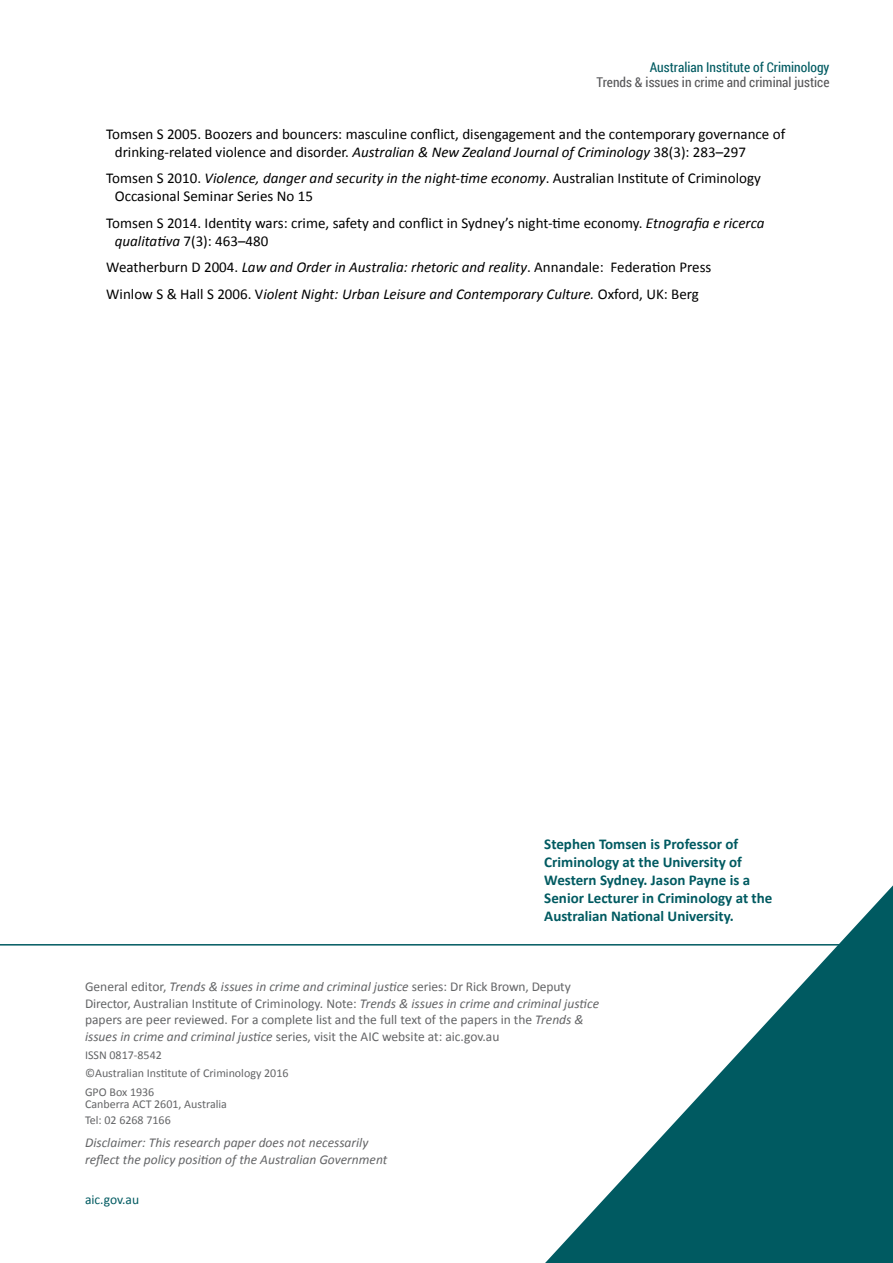
<style>
.page{position:relative;width:893px;height:1263px;background:#fff}
.page>*{position:absolute;margin:0;border:0;box-sizing:border-box;transform-origin:0 0}
.references{font:15px/18px "Calibri";color:#000}
.author_blurb{font:700 15px/18px "Calibri";color:#005a61}
.references-2{font:italic 15px "Calibri";color:#000}
.t1{font:13.5px/16.5px "Calibri";color:#646567}
.t2{font:italic 13.5px/16.5px "Calibri";color:#646567}
.t3{font:13.5px "Roboto Condensed";color:#58585a}
.t4{font:13.5px "Roboto Condensed";color:#005a61}
.t5{font:13.5px "Calibri";color:#005a61}
.t6{font:12px/18.5px "Calibri";color:#646567}
.s1{font-style:italic}
.s2{font-style:normal}
</style>
<div class="page">
<hr style="left:0;top:944px;width:893px;height:1px;background:#005a61">
<svg style="left:438px;top:885px;width:455px;height:378px"></svg>
<p class="t4" style="left:650px;top:58px;width:181px">Australian Institute of Criminology</p>
<p class="t3" style="left:597px;top:73px;width:234px">Trends &amp; issues in crime and criminal justice</p>
<p class="references" style="left:115px;top:124px;width:672px;text-indent:-9px">Tomsen S 2005. Boozers and bouncers: masculine conflict, disengagement and the contemporary governance of drinking-related violence and disorder. <span class="s1">Australian &amp; New Zealand Journal of Criminology</span> 38(3): 283–297</p>
<p class="references" style="left:115px;top:169px;width:648px;text-indent:-9px">Tomsen S 2010. <span class="s1">Violence, danger and security in the night-time economy</span>. Australian Institute of Criminology<br>Occasional Seminar Series No 15</p>
<p class="references" style="left:115px;top:213px;width:651px;text-indent:-9px">Tomsen S 2014. Identity wars: crime, safety and conflict in Sydney’s night-time economy. <span class="s1">Etnografia e ricerca qualitativa</span> 7(3): 463–480</p>
<p class="references" style="left:106px;top:258px;width:607px">Weatherburn D 2004. <span class="s1">Law and Order in Australia: rhetoric and reality</span>. Annandale: Federation Press</p>
<p class="references-2" style="left:106px;top:283px;width:594px"><span class="s2">Winlow S &amp; Hall S 2006. V</span>iolent Night: Urban Leisure and Contemporary Culture. <span class="s2">Oxford, UK: Berg</span></p>
<p class="author_blurb" style="left:544px;top:834px;width:230px">Stephen Tomsen is Professor of Criminology at the University of Western Sydney. Jason Payne is a Senior Lecturer in Criminology at the Australian National University.</p>
<p class="t1" style="left:85px;top:978px;width:516px">General editor, <span class="s1">Trends &amp; issues in crime and criminal justice</span> series: Dr Rick Brown, Deputy Director, Australian Institute of Criminology. Note: <span class="s1">Trends &amp; issues in crime and criminal justice </span>papers are peer reviewed. For a complete list and the full text of the papers in the <span class="s1">Trends &amp; issues in crime and criminal justice</span> series, visit the AIC website at: aic.gov.au</p>
<p class="t6" style="left:85px;top:1045px;width:205px">ISSN 0817-8542<br>©Australian Institute of Criminology 2016<br>GPO Box 1936</p>
<p class="t6" style="left:85px;top:1095px;width:143px;line-height:16.5px">Canberra ACT 2601, Australia<br>Tel: 02 6268 7166</p>
<p class="t2" style="left:85px;top:1134px;width:304px">Disclaimer: This research paper does not necessarily reflect the policy position of the Australian Government</p>
<p class="t5" style="left:85px;top:1190px;width:56px">aic.gov.au</p>
</div>
